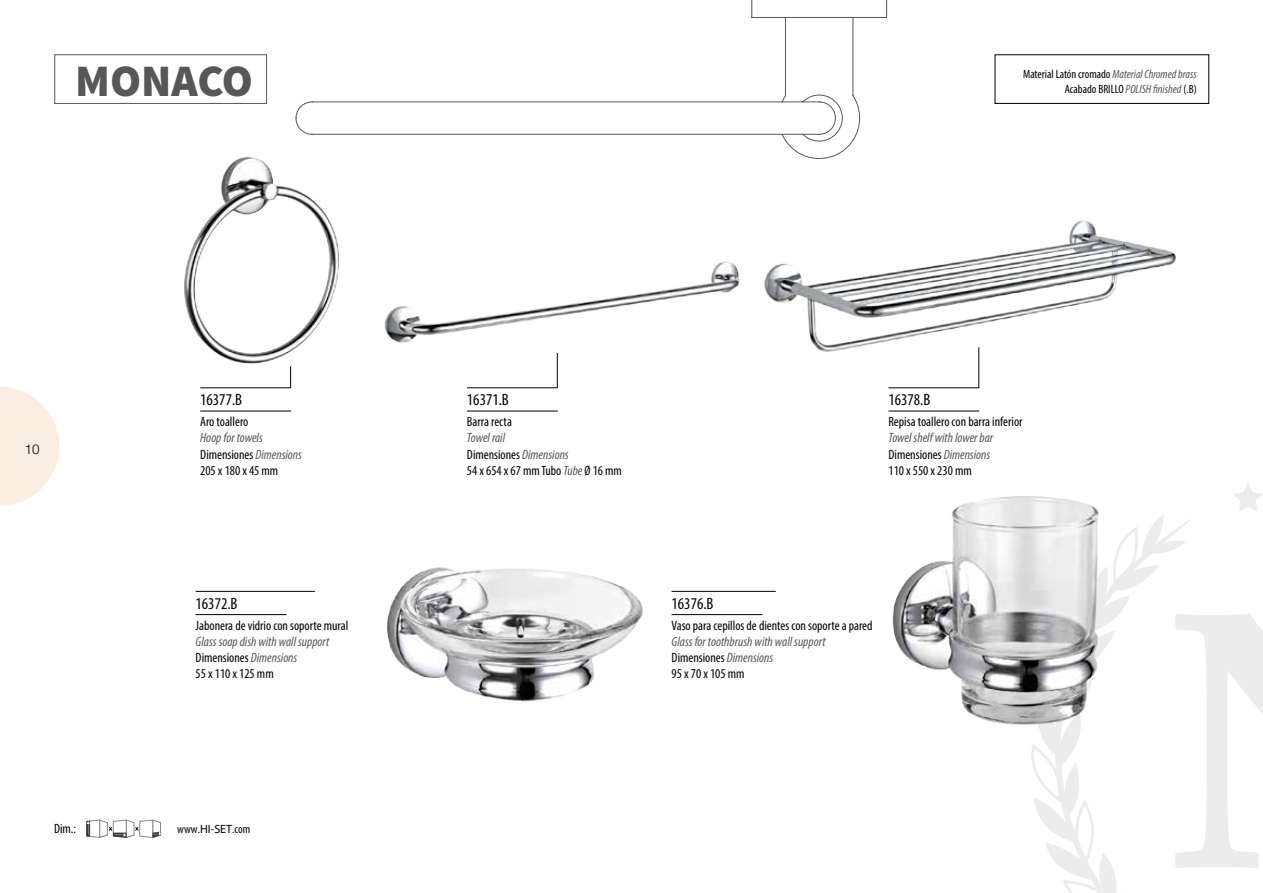
<style>
.page{position:relative;width:1263px;height:893px;background:#fff}
.page>*{position:absolute;margin:0;border:0;box-sizing:border-box;transform-origin:0 0}
.t1{font:900 45px "Source Sans Pro";color:#575756}
.t2{font:condensed 16.5px "Myriad Pro";color:#000}
.t3{font:italic condensed 13.5px/16.2px "Myriad Pro";color:#575756}
.t4{font:condensed 13.5px/16.2px "Myriad Pro";color:#000}
.t5{font:300 13.5px "Helvetica";color:#000}
.t6{font:condensed 12px/14.4px "Myriad Pro";color:#000;text-align:right}
.s1{font-style:normal;color:#000}
.s2{font-stretch:normal}
.s3{font-style:italic;color:#575756}
</style>
<div class="page">
<svg style="left:295px;top:0;width:592px;height:159px"></svg>
<svg style="left:1031px;top:484px;width:232px;height:409px"></svg>
<svg style="left:0;top:387px;width:59px;height:119px"></svg>
<svg style="left:86px;top:819px;width:75px;height:19px"></svg>
<div style="left:55px;top:55px;width:212px;height:49px;border:1px solid #575756"></div>
<img style="left:184px;top:147px;width:182px;height:230px">
<svg style="left:290px;top:366px;width:1px;height:22px"></svg>
<hr style="left:200px;top:388px;width:91px;height:1px;background:#000">
<hr style="left:200px;top:411px;width:91px;height:1px;background:#000">
<img style="left:387px;top:567px;width:285px;height:135px">
<hr style="left:196px;top:591px;width:119px;height:1px;background:#000">
<hr style="left:196px;top:614px;width:90px;height:1px;background:#000">
<img style="left:892px;top:484px;width:223px;height:261px">
<hr style="left:672px;top:591px;width:104px;height:1px;background:#000">
<hr style="left:672px;top:614px;width:90px;height:1px;background:#000">
<img style="left:384px;top:261px;width:356px;height:82px">
<hr style="left:557px;top:353px;width:1px;height:35px;background:#000">
<hr style="left:467px;top:388px;width:90px;height:1px;background:#000">
<hr style="left:467px;top:411px;width:91px;height:1px;background:#000">
<img style="left:764px;top:220px;width:412px;height:133px">
<hr style="left:978px;top:347px;width:1px;height:41px;background:#000">
<hr style="left:888px;top:388px;width:91px;height:1px;background:#000">
<hr style="left:888px;top:411px;width:91px;height:1px;background:#000">
<div style="left:995px;top:55px;width:214px;height:49px;border:1px solid #000"></div>
<h1 class="t1" style="left:75px;top:51px;width:179px">MONACO</h1>
<p class="t5" style="left:25px;top:437px;width:17px">10</p>
<p class="t2" style="left:200px;top:389px;width:43px">16377.B</p>
<p class="t4" style="left:200px;top:413px;width:50px">Aro toallero</p>
<p class="t3" style="left:200px;top:430px;width:103px">Hoop for towels<br><span class="s1">Dimensiones</span> Dimensions<br><span class="s1">205 x 180 x 45 mm</span></p>
<p class="t2" style="left:196px;top:593px;width:43px">16372.B</p>
<p class="t4" style="left:196px;top:617px;width:154px">Jabonera de vidrio con soporte mural</p>
<p class="t3" style="left:196px;top:633px;width:135px">Glass soap dish with wall support<br><span class="s1">Dimensiones</span> Dimensions<br><span class="s1">55 x 110 x 125 mm</span></p>
<p class="t4" style="left:54px;top:820px;width:24px">Dim.:</p>
<p class="t6" style="left:177px;top:822px;width:74px">www.<span class="s2">HI-SET</span>.com</p>
<p class="t6" style="left:1023px;top:67px;width:175px">Material Latón cromado <span class="s3">Material Chromed brass<br></span>Acabado BRILLO <span class="s3">POLISH finished</span> (.B)</p>
<p class="t2" style="left:467px;top:389px;width:43px">16371.B</p>
<p class="t4" style="left:467px;top:413px;width:46px">Barra recta</p>
<p class="t4" style="left:467px;top:430px;width:157px"><span class="s3">Towel rail<br></span>Dimensiones <span class="s3">Dimensions<br></span>54 x 654 x 67 mm Tubo <span class="s3">Tube</span> Ø 16 mm</p>
<p class="t2" style="left:888px;top:389px;width:43px">16378.B</p>
<p class="t4" style="left:888px;top:413px;width:136px">Repisa toallero con barra inferior</p>
<p class="t3" style="left:888px;top:430px;width:106px">Towel shelf with lower bar<br><span class="s1">Dimensiones</span> Dimensions<br><span class="s1">110 x 550 x 230 mm</span></p>
<p class="t2" style="left:672px;top:593px;width:43px">16376.B</p>
<p class="t4" style="left:672px;top:617px;width:202px">Vaso para cepillos de dientes con soporte a pared</p>
<p class="t3" style="left:672px;top:633px;width:155px">Glass for toothbrush with wall support<br><span class="s1">Dimensiones</span> Dimensions<br><span class="s1">95 x 70 x 105 mm</span></p>
</div>
